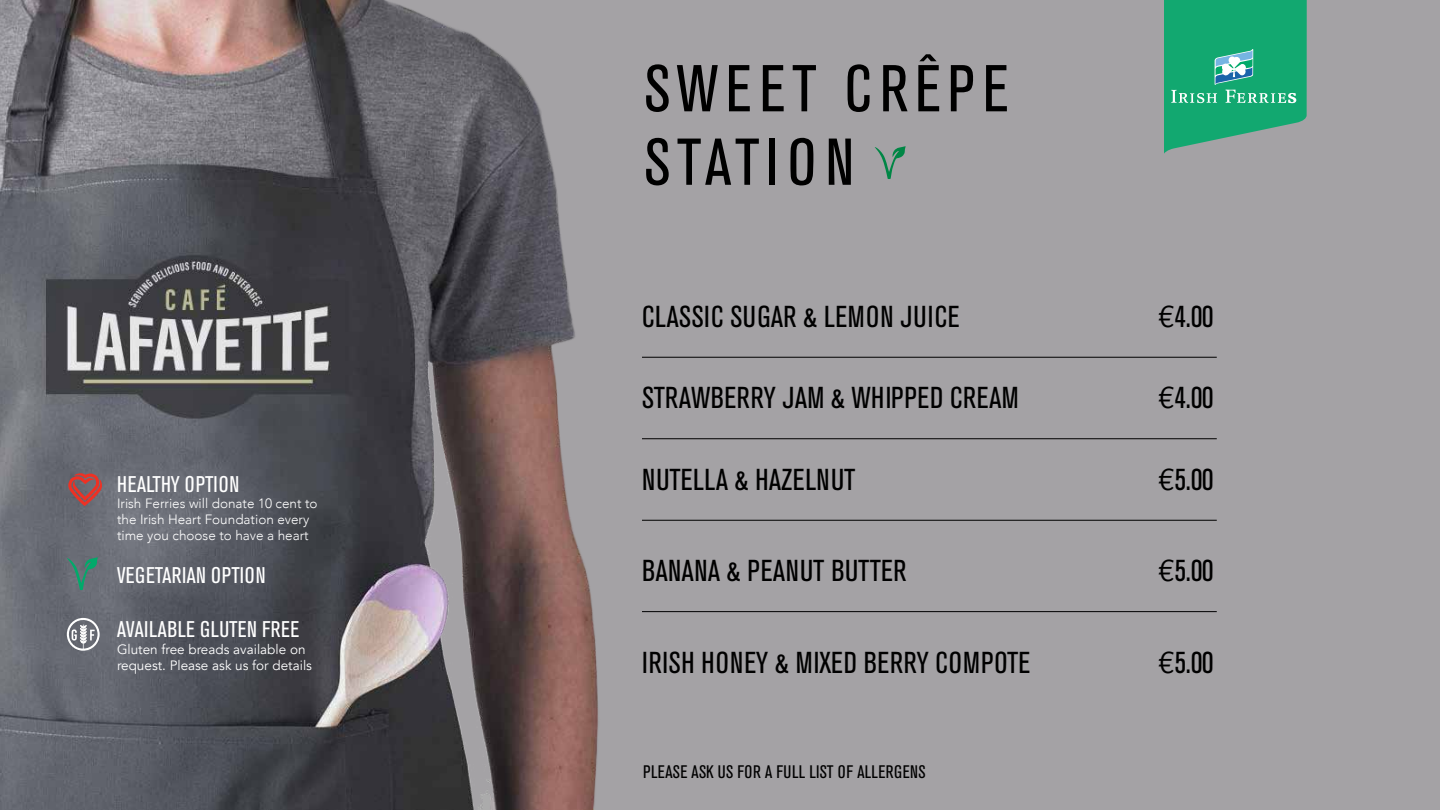
<style>
.page{position:relative;width:1440px;height:810px;background:#a4a2a5}
.page>*{position:absolute;margin:0;border:0;box-sizing:border-box;transform-origin:0 0}
.t1{font:65.47px/73.5px "Akzidenz Grot Con BQ";letter-spacing:.1em;color:#000}
.t2{font:30px "Akzidenz Grot Con BQ";letter-spacing:.02em;color:#000}
.t3{font:22.5px "Akzidenz Grot Con BQ";letter-spacing:.02em;color:#fff}
.t4{font:18px "Akzidenz Grot Con BQ";letter-spacing:.02em;color:#000}
.t5{font:300 13.5px/16.2px "Avenir";color:#fff}
.t6{font:13.5px/16.2px "Avenir";color:#fff}
.s1{font-family:"Avenir"}
</style>
<div class="page">
<img style="left:0;top:0;width:598px;height:810px">
<svg style="left:1164px;top:0;width:143px;height:154px;background:#2da97d"></svg>
<svg style="left:67px;top:618px;width:33px;height:33px"></svg>
<svg style="left:68px;top:473px;width:35px;height:33px"></svg>
<svg style="left:67px;top:557px;width:31px;height:33px"></svg>
<svg style="left:875px;top:146px;width:31px;height:33px"></svg>
<hr style="left:642px;top:357px;width:575px;height:1px;background:#000">
<hr style="left:642px;top:438px;width:575px;height:1px;background:#000">
<hr style="left:642px;top:520px;width:575px;height:1px;background:#000">
<hr style="left:642px;top:611px;width:575px;height:1px;background:#000">
<p class="t3" style="left:117px;top:471px;width:124px">HEALTHY OPTION</p>
<p class="t5" style="left:117px;top:495px;width:202px">Irish Ferries will donate 10 cent to the Irish Heart Foundation every time you choose to have a heart</p>
<p class="t3" style="left:117px;top:563px;width:150px">VEGETARIAN OPTION</p>
<p class="t3" style="left:117px;top:617px;width:184px">AVAILABLE GLUTEN FREE</p>
<p class="t6" style="left:117px;top:641px;width:196px">Gluten free breads available on request. Please ask us for details</p>
<h1 class="t1" style="left:644px;top:53px;width:366px">SWEET CRÊPE<br>STATION</h1>
<p class="t2" style="left:642px;top:300px;width:319px">CLASSIC SUGAR &amp; LEMON JUICE</p>
<p class="t2" style="left:1158px;top:300px;width:57px"><span class="s1">€</span>4.00</p>
<p class="t2" style="left:642px;top:381px;width:378px">STRAWBERRY JAM &amp; WHIPPED CREAM</p>
<p class="t2" style="left:1158px;top:381px;width:57px"><span class="s1">€</span>4.00</p>
<p class="t2" style="left:642px;top:463px;width:215px">NUTELLA &amp; HAZELNUT</p>
<p class="t2" style="left:1158px;top:463px;width:57px"><span class="s1">€</span>5.00</p>
<p class="t2" style="left:642px;top:554px;width:266px">BANANA &amp; PEANUT BUTTER</p>
<p class="t2" style="left:1158px;top:554px;width:57px"><span class="s1">€</span>5.00</p>
<p class="t2" style="left:642px;top:645px;width:390px">IRISH HONEY &amp; MIXED BERRY COMPOTE</p>
<p class="t2" style="left:1158px;top:645px;width:57px"><span class="s1">€</span>5.00</p>
<p class="t4" style="left:643px;top:762px;width:284px">PLEASE ASK US FOR A FULL LIST OF ALLERGENS</p>
</div>
